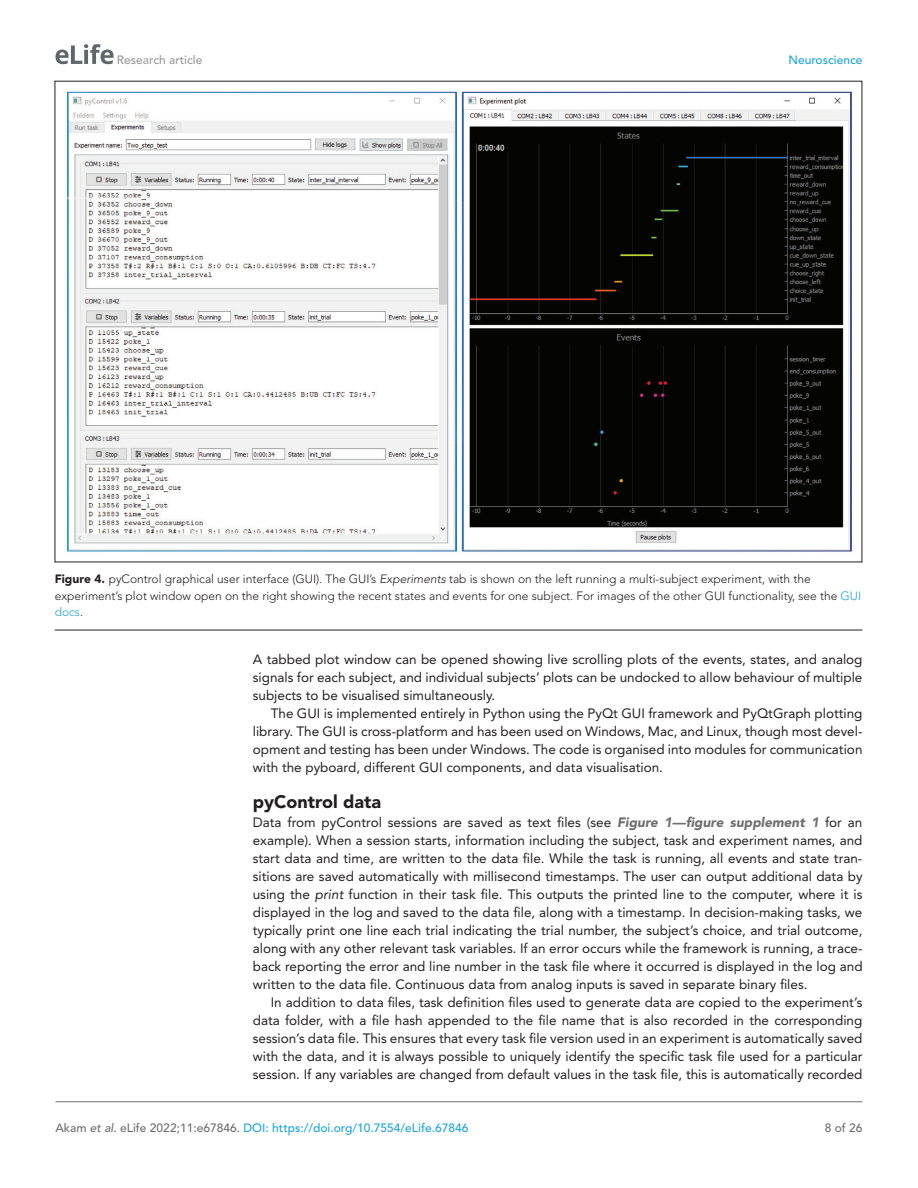
<style>
.page{position:relative;width:918px;height:1188px;background:#fff}
.page>*{position:absolute;margin:0;border:0;box-sizing:border-box;transform-origin:0 0}
.t1{font:900 18px "Avenir LT Std";color:#231f20}
.t2{font:13.5px/18px "Avenir LT Std";color:#231f20;text-align:justify}
.t3{font:300 12px/16.5px "Avenir LT Std";color:#231f20}
.t4{font:500 12px "Avenir LT Std";color:#1ea4d7}
.t5{font:500 12px "Avenir LT Std";color:#9a9a9a}
.t6{font:500 12px "Avenir LT Std";color:#6e6e70}
.s1{font-weight:900}
.s2{font-style:italic}
.s3{color:#1ea4d7}
.s4{font-weight:900;font-style:italic;color:#6e6e70}
.s5{color:#6e6e70}
.s6{font-style:italic;color:#6e6e70}
</style>
<div class="page">
<svg style="left:56px;top:44px;width:58px;height:20px"></svg>
<hr style="left:56px;top:1101px;width:806px;height:1px;background:#6e6e70">
<hr style="left:55px;top:630px;width:807px;height:1px;background:#231f20">
<img style="left:66px;top:91px;width:786px;height:461px">
<p class="t5" style="left:117px;top:53px;width:87px">Research article</p>
<p class="t4" style="left:788px;top:53px;width:76px">Neuroscience</p>
<p class="t3" style="left:55px;top:571px;width:808px"><span class="s1">Figure 4.</span> pyControl graphical user interface (GUI). The GUI’s <span class="s2">Experiments</span> tab is shown on the left running a multi-subject experiment, with the experiment’s plot window open on the right showing the recent states and events for one subject. For images of the other GUI functionality, see the <span class="s3">GUI docs</span>.</p>
<p class="t2" style="left:253px;top:650px;width:611px">A tabbed plot window can be opened showing live scrolling plots of the events, states, and analog signals for each subject, and individual subjects’ plots can be undocked to allow behaviour of multiple subjects to be visualised simultaneously.</p>
<p class="t2" style="left:253px;top:704px;width:611px;text-indent:18px">The GUI is implemented entirely in Python using the PyQt GUI framework and PyQtGraph plotting library. The GUI is cross-platform and has been used on Windows, Mac, and Linux, though most devel&shy;opment and testing has been under Windows. The code is organised into modules for communication with the pyboard, different GUI components, and data visualisation.</p>
<h1 class="t1" style="left:253px;top:791px;width:130px">pyControl data</h1>
<p class="t2" style="left:253px;top:814px;width:611px">Data from pyControl sessions are saved as text files (see <span class="s4">Figure 1—figure supplement 1</span> for an example). When a session starts, information including the subject, task and experiment names, and start data and time, are written to the data file. While the task is running, all events and state tran&shy;sitions are saved automatically with millisecond timestamps. The user can output additional data by using the <span class="s2">print</span> function in their task file. This outputs the printed line to the computer, where it is displayed in the log and saved to the data file, along with a timestamp. In decision-making tasks, we typically print one line each trial indicating the trial number, the subject’s choice, and trial outcome, along with any other relevant task variables. If an error occurs while the framework is running, a trace&shy;back reporting the error and line number in the task file where it occurred is displayed in the log and written to the data file. Continuous data from analog inputs is saved in separate binary files.</p>
<p class="t2" style="left:253px;top:994px;width:611px;text-indent:18px">In addition to data files, task definition files used to generate data are copied to the experiment’s data folder, with a file hash appended to the file name that is also recorded in the corresponding session’s data file. This ensures that every task file version used in an experiment is automatically saved with the data, and it is always possible to uniquely identify the specific task file used for a particular session. If any variables are changed from default values in the task file, this is automatically recorded</p>
<p class="t4" style="left:56px;top:1121px;width:414px"><span class="s5">Akam</span> <span class="s6">et al</span><span class="s5">. eLife 2022;11:e67846.</span> DOI: https://doi.org/10.7554/eLife.67846</p>
<p class="t6" style="left:825px;top:1121px;width:39px">8 of 26</p>
</div>
